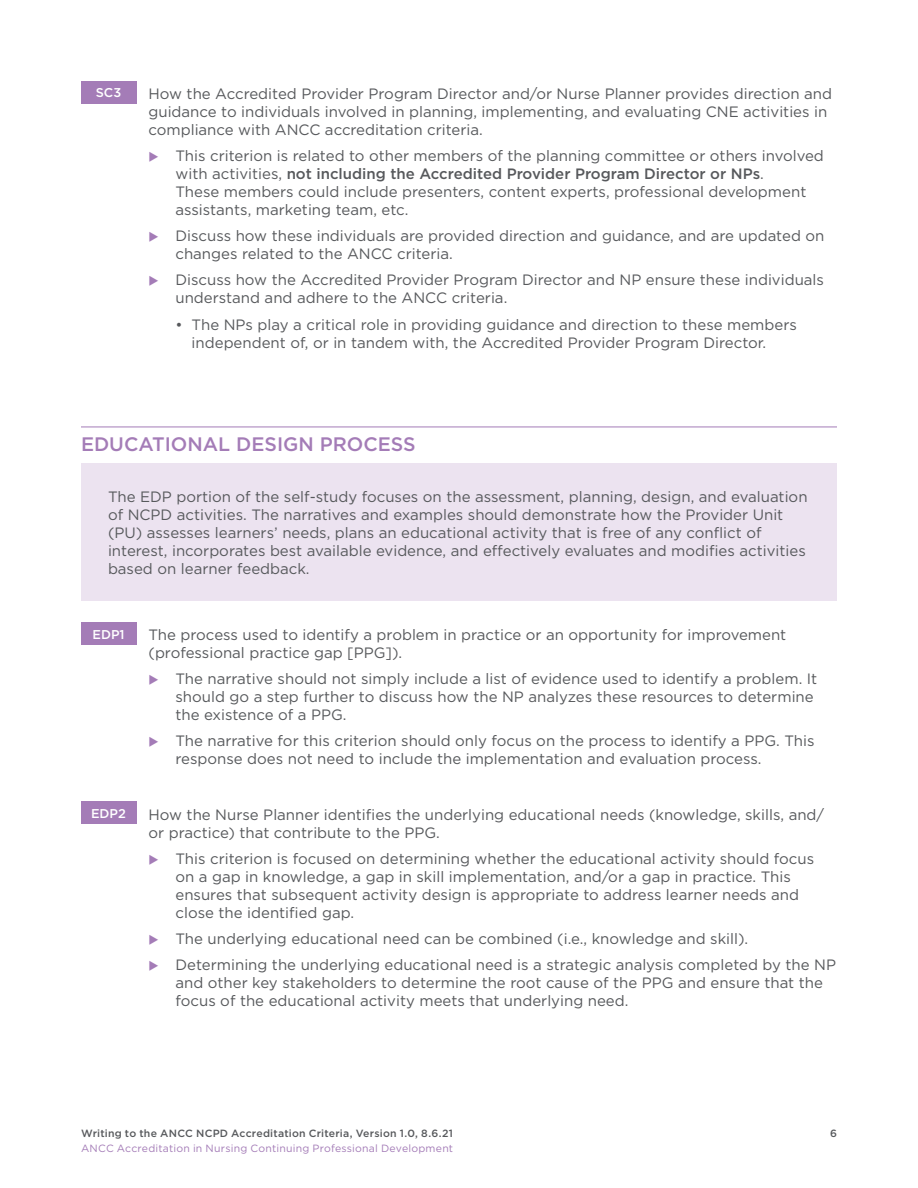
<style>
.page{position:relative;width:918px;height:1188px;background:#fff}
.page>*{position:absolute;margin:0;border:0;box-sizing:border-box;transform-origin:0 0}
.t1{font:500 19.5px "Gotham";color:#a47cb7}
.t2{font:15px/18px "Gotham";color:#57595c}
.t3{font:500 12.75px "Gotham";color:#fff}
.t4{font:500 10.5px "Gotham";letter-spacing:.02em;color:#57595c}
.t5{font:10.5px "Gotham";letter-spacing:.02em;color:#a47cb7}
.s1{color:#a47cb7}
.s2{font-weight:500}
</style>
<div class="page">
<hr style="left:81px;top:427px;width:756px;height:1px;background:#a47cb7">
<div style="left:81px;top:81px;width:55px;height:23px;background:#a47cb7"></div>
<div style="left:81px;top:463px;width:756px;height:138px;background:#ece3f0"></div>
<div style="left:81px;top:622px;width:55px;height:23px;background:#a47cb7"></div>
<div style="left:81px;top:802px;width:55px;height:22px;background:#a47cb7"></div>
<p class="t3" style="left:96px;top:85px;width:27px">SC3</p>
<p class="t2" style="left:148px;top:85px;width:685px">How the Accredited Provider Program Director and/or Nurse Planner provides direction and guidance to individuals involved in planning, implementing, and evaluating CNE activities in compliance with ANCC accreditation criteria.</p>
<p class="t2" style="left:175px;top:147px;width:650px;text-indent:-27px"><span class="s1">◆</span> This criterion is related to other members of the planning committee or others involved with activities, <span class="s2">not including the Accredited Provider Program Director or NPs</span>.<br>These members could include presenters, content experts, professional development assistants, marketing team, etc.</p>
<p class="t2" style="left:175px;top:227px;width:650px;text-indent:-27px"><span class="s1">◆</span> Discuss how these individuals are provided direction and guidance, and are updated on changes related to the ANCC criteria.</p>
<p class="t2" style="left:175px;top:271px;width:650px;text-indent:-27px"><span class="s1">◆</span> Discuss how the Accredited Provider Program Director and NP ensure these individuals understand and adhere to the ANCC criteria.</p>
<p class="t2" style="left:192px;top:315px;width:607px;text-indent:-16px">• The NPs play a critical role in providing guidance and direction to these members independent of, or in tandem with, the Accredited Provider Program Director.</p>
<h1 class="t1" style="left:81px;top:431px;width:336px">EDUCATIONAL DESIGN PROCESS</h1>
<p class="t2" style="left:108px;top:487px;width:701px">The EDP portion of the self-study focuses on the assessment, planning, design, and evaluation of NCPD activities. The narratives and examples should demonstrate how the Provider Unit (PU) assesses learners’ needs, plans an educational activity that is free of any conflict of interest, incorporates best available evidence, and effectively evaluates and modifies activities based on learner feedback.</p>
<p class="t3" style="left:93px;top:626px;width:34px">EDP1</p>
<p class="t2" style="left:148px;top:626px;width:639px">The process used to identify a problem in practice or an opportunity for improvement (professional practice gap [PPG]).</p>
<p class="t2" style="left:175px;top:670px;width:643px;text-indent:-27px"><span class="s1">◆</span> The narrative should not simply include a list of evidence used to identify a problem. It should go a step further to discuss how the NP analyzes these resources to determine the existence of a PPG.</p>
<p class="t2" style="left:175px;top:732px;width:641px;text-indent:-27px"><span class="s1">◆</span> The narrative for this criterion should only focus on the process to identify a PPG. This response does not need to include the implementation and evaluation process.</p>
<p class="t3" style="left:91px;top:805px;width:36px">EDP2</p>
<p class="t2" style="left:148px;top:805px;width:677px">How the Nurse Planner identifies the underlying educational needs (knowledge, skills, and/ or practice) that contribute to the PPG.</p>
<p class="t2" style="left:175px;top:849px;width:640px;text-indent:-27px"><span class="s1">◆</span> This criterion is focused on determining whether the educational activity should focus on a gap in knowledge, a gap in skill implementation, and/or a gap in practice. This ensures that subsequent activity design is appropriate to address learner needs and close the identified gap.</p>
<p class="t2" style="left:148px;top:929px;width:601px"><span class="s1">◆</span> The underlying educational need can be combined (i.e., knowledge and skill).</p>
<p class="t2" style="left:175px;top:956px;width:662px;text-indent:-27px"><span class="s1">◆</span> Determining the underlying educational need is a strategic analysis completed by the NP and other key stakeholders to determine the root cause of the PPG and ensure that the focus of the educational activity meets that underlying need.</p>
<p class="t4" style="left:81px;top:1126px;width:374px">Writing to the ANCC NCPD Accreditation Criteria, Version 1.0, 8.6.21</p>
<p class="t4" style="left:830px;top:1126px;width:8px">6</p>
<p class="t5" style="left:81px;top:1142px;width:374px">ANCC Accreditation in Nursing Continuing Professional Development</p>
</div>
